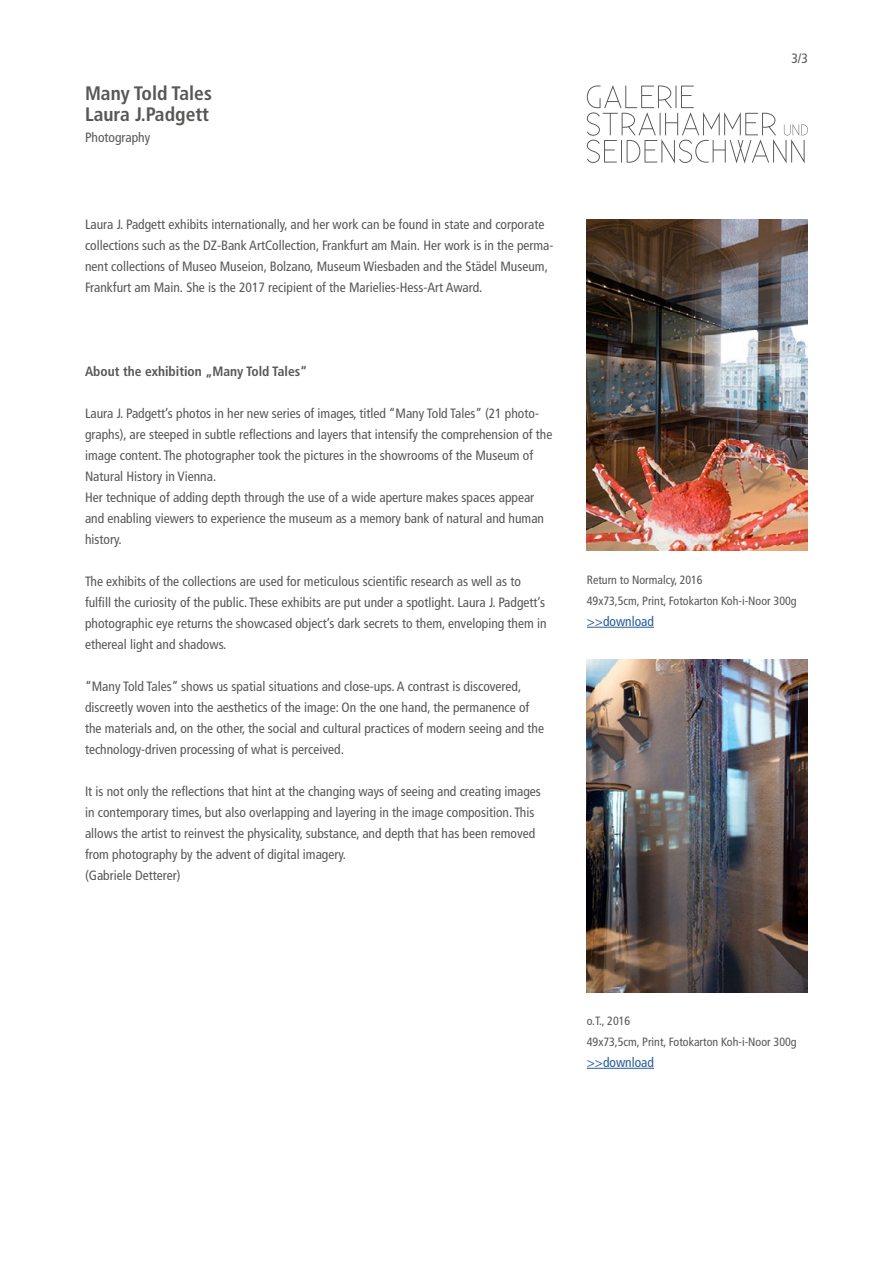
<style>
.page{position:relative;width:893px;height:1263px;background:#fff}
.page>*{position:absolute;margin:0;border:0;box-sizing:border-box;transform-origin:0 0}
.t1{font:700 condensed 19.5px/21px "Frutiger LT Std";color:#575756}
.t2{font:condensed 13.5px/21px "Frutiger LT Std";color:#575756}
.t3{font:700 condensed 13.5px "Frutiger LT Std";color:#575756}
.t4{font:condensed 13.5px "Frutiger LT Std";color:#275b9b}
.t5{font:condensed 12px/21px "Frutiger LT Std";color:#575756}
</style>
<div class="page">
<svg style="left:587px;top:85px;width:221px;height:79px"></svg>
<hr style="left:587px;top:627px;width:67px;height:1px;background:#275b9b">
<hr style="left:587px;top:1068px;width:67px;height:1px;background:#275b9b">
<img style="left:587px;top:219px;width:221px;height:332px">
<img style="left:586px;top:659px;width:222px;height:333px">
<h1 class="t1" style="left:85px;top:82px;width:128px">Many Told Tales<br>Laura J.Padgett</h1>
<p class="t2" style="left:85px;top:127px;width:67px">Photography</p>
<p class="t2" style="left:85px;top:214px;width:470px">Laura J. Padgett exhibits internationally, and her work can be found in state and corporate collections such as the DZ-Bank ArtCollection, Frankfurt am Main. Her work is in the perma&shy;nent collections of Museo Museion, Bolzano, Museum Wiesbaden and the Städel Museum, Frankfurt am Main. She is the 2017 recipient of the Marielies-Hess-Art Award.</p>
<p class="t3" style="left:85px;top:364px;width:224px">About the exhibition „Many Told Tales“</p>
<p class="t2" style="left:85px;top:403px;width:469px">Laura J. Padgett’s photos in her new series of images, titled “Many Told Tales” (21 photo&shy;graphs), are steeped in subtle reflections and layers that intensify the comprehension of the image content. The photographer took the pictures in the showrooms of the Museum of Natural History in Vienna.<br>Her technique of adding depth through the use of a wide aperture makes spaces appear and enabling viewers to experience the museum as a memory bank of natural and human history.</p>
<p class="t2" style="left:85px;top:571px;width:463px">The exhibits of the collections are used for meticulous scientific research as well as to fulfill the curiosity of the public. These exhibits are put under a spotlight. Laura J. Padgett’s photographic eye returns the showcased object’s dark secrets to them, enveloping them in ethereal light and shadows.</p>
<p class="t2" style="left:85px;top:676px;width:461px">“Many Told Tales” shows us spatial situations and close-ups. A contrast is discovered, discreetly woven into the aesthetics of the image: On the one hand, the permanence of the materials and, on the other, the social and cultural practices of modern seeing and the technology-driven processing of what is perceived.</p>
<p class="t2" style="left:85px;top:781px;width:457px">It is not only the reflections that hint at the changing ways of seeing and creating images in contemporary times, but also overlapping and layering in the image composition. This allows the artist to reinvest the physicality, substance, and depth that has been removed from photography by the advent of digital imagery.<br>(Gabriele Detterer)</p>
<p class="t2" style="left:791px;top:48px;width:18px">3/3</p>
<p class="t5" style="left:587px;top:569px;width:211px">Return to Normalcy, 2016<br>49x73,5cm, Print, Fotokarton Koh-i-Noor 300g</p>
<p class="t4" style="left:587px;top:613px;width:69px">&gt;&gt;download</p>
<p class="t5" style="left:587px;top:1010px;width:211px">o.T., 2016<br>49x73,5cm, Print, Fotokarton Koh-i-Noor 300g</p>
<p class="t4" style="left:587px;top:1054px;width:69px">&gt;&gt;download</p>
</div>
